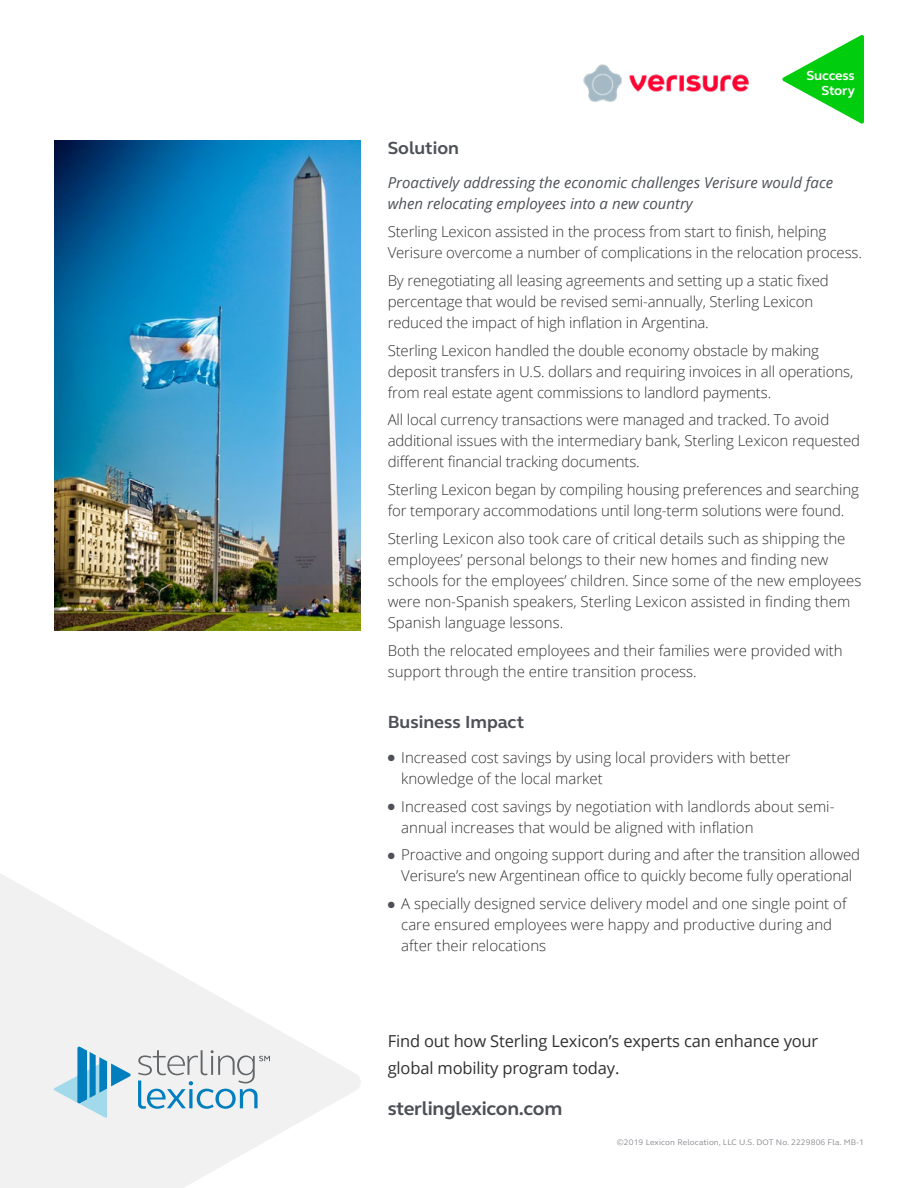
<style>
.page{position:relative;width:918px;height:1188px;background:#fff}
.page>*{position:absolute;margin:0;border:0;box-sizing:border-box;transform-origin:0 0}
.t1{font:700 19.5px "FS Elliot Pro";letter-spacing:-.01em;color:#4d5056}
.t2{font:700 18px "FS Elliot Pro";color:#4d5056}
.t3{font:16.5px/27px "Open Sans";letter-spacing:-.01em;color:#313131}
.t4{font:300 15px/21px "Open Sans";letter-spacing:-.01em;color:#313131}
.t5{font:italic 15px/21px "Open Sans";color:#4d5056}
.t6{font:700 13.5px/15.5px "FS Elliot Pro";letter-spacing:-.01em;color:#fff;text-align:right}
.t7{font:8.25px "FS Elliot Pro";letter-spacing:.02em;color:#878a8f}
.s1{color:#4d5056}
</style>
<div class="page">
<svg style="left:782px;top:35px;width:82px;height:89px"></svg>
<img style="left:54px;top:140px;width:307px;height:491px">
<svg style="left:0;top:874px;width:361px;height:314px;fill:#f1f1f1"></svg>
<img style="left:583px;top:65px;width:166px;height:37px">
<svg style="left:54px;top:1046px;width:77px;height:72px"></svg>
<svg style="left:138px;top:1050px;width:132px;height:59px"></svg>
<p class="t6" style="left:806px;top:68px;width:50px">Success<br>Story</p>
<p class="t2" style="left:388px;top:136px;width:73px">Solution</p>
<p class="t5" style="left:388px;top:172px;width:447px">Proactively addressing the economic challenges Verisure would face when relocating employees into a new country</p>
<p class="t4" style="left:388px;top:221px;width:476px">Sterling Lexicon assisted in the process from start to finish, helping<br>Verisure overcome a number of complications in the relocation process.</p>
<p class="t4" style="left:388px;top:270px;width:443px">By renegotiating all leasing agreements and setting up a static fixed percentage that would be revised semi-annually, Sterling Lexicon reduced the impact of high inflation in Argentina.</p>
<p class="t4" style="left:388px;top:339px;width:467px">Sterling Lexicon handled the double economy obstacle by making deposit transfers in U.S. dollars and requiring invoices in all operations, from real estate agent commissions to landlord payments.</p>
<p class="t4" style="left:388px;top:409px;width:474px">All local currency transactions were managed and tracked. To avoid additional issues with the intermediary bank, Sterling Lexicon requested different financial tracking documents.</p>
<p class="t4" style="left:388px;top:479px;width:473px">Sterling Lexicon began by compiling housing preferences and searching for temporary accommodations until long-term solutions were found.</p>
<p class="t4" style="left:388px;top:528px;width:475px">Sterling Lexicon also took care of critical details such as shipping the employees’ personal belongs to their new homes and finding new schools for the employees’ children. Since some of the new employees were non-Spanish speakers, Sterling Lexicon assisted in finding them Spanish language lessons.</p>
<p class="t4" style="left:388px;top:639px;width:457px">Both the relocated employees and their families were provided with support through the entire transition process.</p>
<p class="t2" style="left:388px;top:710px;width:138px">Business Impact</p>
<p class="t4" style="left:401px;top:747px;width:391px;text-indent:-14px"><span class="s1">●</span> Increased cost savings by using local providers with better knowledge of the local market</p>
<p class="t4" style="left:401px;top:795px;width:435px;text-indent:-14px"><span class="s1">●</span> Increased cost savings by negotiation with landlords about semi&shy;annual increases that would be aligned with inflation</p>
<p class="t4" style="left:388px;top:844px;width:474px;text-align:center"><span class="s1">●</span> Proactive and ongoing support during and after the transition allowed<br>Verisure’s new Argentinean office to quickly become fully operational</p>
<p class="t4" style="left:401px;top:893px;width:447px;text-indent:-14px"><span class="s1">●</span> A specially designed service delivery model and one single point of care ensured employees were happy and productive during and after their relocations</p>
<p class="t3" style="left:388px;top:1027px;width:432px">Find out how Sterling Lexicon’s experts can enhance your global mobility program today.</p>
<h1 class="t1" style="left:388px;top:1095px;width:176px">sterlinglexicon.com</h1>
<p class="t7" style="left:617px;top:1137px;width:249px">©2019 Lexicon Relocation, LLC U.S. DOT No. 2229806 Fla. MB-1</p>
</div>
